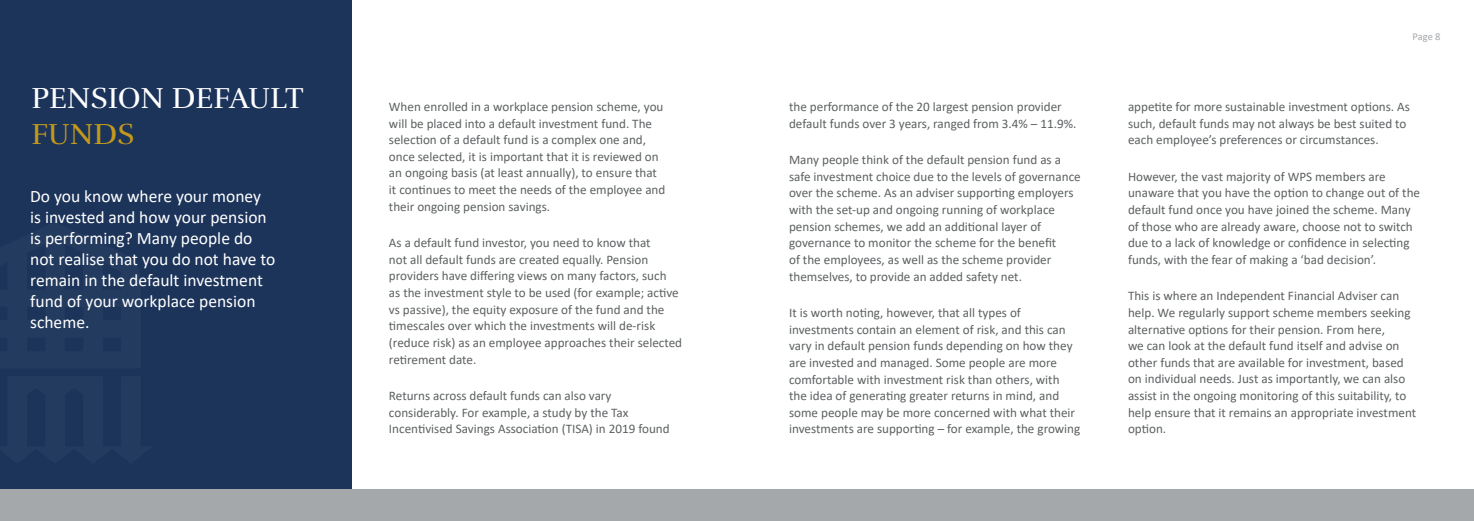
<style>
.page{position:relative;width:1474px;height:521px;background:#fff}
.page>*{position:absolute;margin:0;border:0;box-sizing:border-box;transform-origin:0 0}
.t1{font:29.75px "Rufina";letter-spacing:-.005em;color:#fff}
.t2{font:29.75px "Rufina";color:#c2991b}
.t3{font:17.5px/21px "Calibri";color:#fff}
.t4{font:13.12px/16.6px "Calibri";color:#5d6162}
.t5{font:10.5px "Calibri";color:#a5a8ab}
</style>
<div class="page">
<div style="left:0;top:0;width:352px;height:489px;background:#1c345a"></div>
<div style="left:0;top:489px;width:1473px;height:32px;background:#a5a8ab"></div>
<div style="left:0;top:83px;width:151px;height:406px;background:#1c345a"></div>
<h1 class="t1" style="left:32px;top:80px;width:274px">PENSION DEFAULT</h1>
<h1 class="t2" style="left:32px;top:116px;width:104px">FUNDS</h1>
<h2 class="t3" style="left:30px;top:185px;width:247px">Do you know where your money is invested and how your pension is performing? Many people do not realise that you do not have to remain in the default investment fund of your workplace pension scheme.</h2>
<p class="t4" style="left:389px;top:98px;width:278px">When enrolled in a workplace pension scheme, you will be placed into a default investment fund. The selection of a default fund is a complex one and, once selected, it is important that it is reviewed on an ongoing basis (at least annually), to ensure that it continues to meet the needs of the employee and their ongoing pension savings.</p>
<p class="t4" style="left:389px;top:234px;width:295px">As a default fund investor, you need to know that<br>not all default funds are created equally. Pension providers have differing views on many factors, such<br>as the investment style to be used (for example; active vs passive), the equity exposure of the fund and the timescales over which the investments will de-risk (reduce risk) as an employee approaches their selected retirement date.</p>
<p class="t4" style="left:389px;top:387px;width:282px">Returns across default funds can also vary considerably. For example, a study by the Tax<br>Incentivised Savings Association (TISA) in 2019 found</p>
<p class="t4" style="left:789px;top:98px;width:289px">the performance of the 20 largest pension provider default funds over 3 years, ranged from 3.4% – 11.9%.</p>
<p class="t4" style="left:789px;top:151px;width:293px">Many people think of the default pension fund as a safe investment choice due to the levels of governance over the scheme. As an adviser supporting employers with the set-up and ongoing running of workplace pension schemes, we add an additional layer of governance to monitor the scheme for the benefit<br>of the employees, as well as the scheme provider themselves, to provide an added safety net.</p>
<p class="t4" style="left:789px;top:304px;width:293px">It is worth noting, however, that all types of investments contain an element of risk, and this can vary in default pension funds depending on how they are invested and managed. Some people are more comfortable with investment risk than others, with the idea of generating greater returns in mind, and some people may be more concerned with what their investments are supporting – for example, the growing</p>
<p class="t5" style="left:1412px;top:29px;width:30px">Page 8</p>
<p class="t4" style="left:1128px;top:98px;width:283px">appetite for more sustainable investment options. As such, default funds may not always be best suited to each employee’s preferences or circumstances.</p>
<p class="t4" style="left:1128px;top:168px;width:293px">However, the vast majority of WPS members are unaware that you have the option to change out of the default fund once you have joined the scheme. Many of those who are already aware, choose not to switch due to a lack of knowledge or confidence in selecting funds, with the fear of making a ‘bad decision’.</p>
<p class="t4" style="left:1128px;top:287px;width:290px">This is where an Independent Financial Adviser can help. We regularly support scheme members seeking alternative options for their pension. From here,<br>we can look at the default fund itself and advise on other funds that are available for investment, based on individual needs. Just as importantly, we can also assist in the ongoing monitoring of this suitability, to help ensure that it remains an appropriate investment option.</p>
</div>
